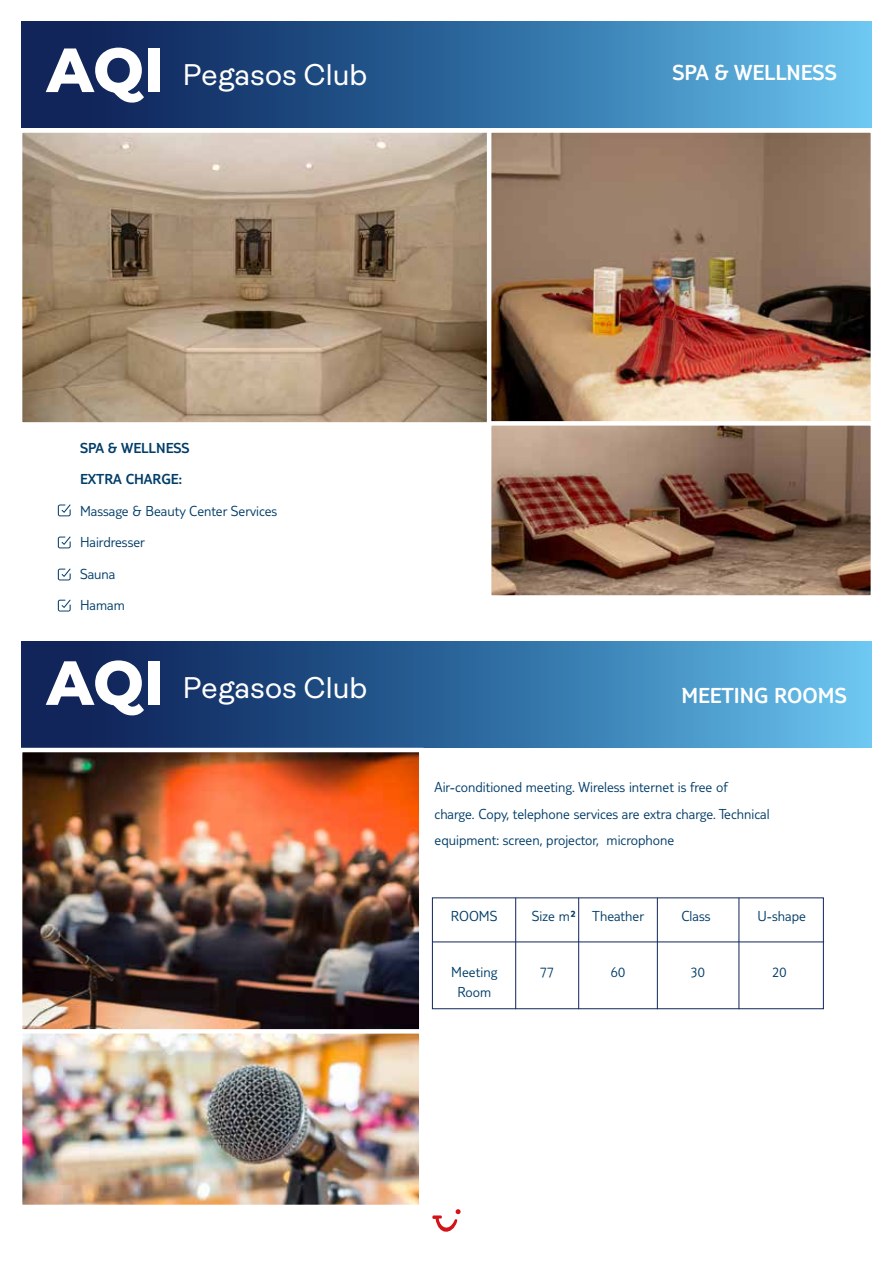
<style>
.page{position:relative;width:893px;height:1263px;background:#fff}
.page>*{position:absolute;margin:0;border:0;box-sizing:border-box;transform-origin:0 0}
.t1{font:30px "Ambit";color:#fff}
.t2{font:300 22.5px "TUI Type Pro";color:#fff}
.t3{font:300 15px/31.5px "TUI Type Pro";color:#003d69}
.t4{font:300 15px/31.5px "TUI Type Pro";color:#003d69}
.s1{font-style:inherit}
</style>
<div class="page">
<svg style="left:21px;top:21px;width:851px;height:107px;background:#336c9f"></svg>
<svg style="left:21px;top:641px;width:851px;height:107px;background:#336da0"></svg>
<svg style="left:432px;top:1209px;width:29px;height:23px"></svg>
<svg style="left:58px;top:504px;width:13px;height:12px"></svg>
<svg style="left:58px;top:536px;width:13px;height:12px"></svg>
<svg style="left:58px;top:568px;width:13px;height:12px"></svg>
<svg style="left:58px;top:600px;width:13px;height:11px"></svg>
<img style="left:23px;top:753px;width:395px;height:276px">
<div style="left:18px;top:748px;width:405px;height:286px;border:4px solid #fff"></div>
<img style="left:23px;top:1034px;width:395px;height:170px">
<div style="left:18px;top:1029px;width:405px;height:180px;border:4px solid #fff"></div>
<img style="left:23px;top:133px;width:464px;height:289px">
<div style="left:18px;top:128px;width:477px;height:299px;border:4px solid #fff"></div>
<img style="left:492px;top:133px;width:378px;height:288px">
<div style="left:487px;top:128px;width:388px;height:299px;border:4px solid #fff"></div>
<img style="left:492px;top:426px;width:378px;height:169px">
<div style="left:487px;top:421px;width:388px;height:179px;border:4px solid #fff"></div>
<svg style="left:46px;top:48px;width:98px;height:55px"></svg>
<div style="left:148px;top:48px;width:12px;height:44px;background:#fff"></div>
<svg style="left:46px;top:660px;width:98px;height:55px"></svg>
<div style="left:148px;top:661px;width:12px;height:44px;background:#fff"></div>
<div style="left:432px;top:897px;width:392px;height:112px;border:1px solid #11255b"></div>
<hr style="left:432px;top:941px;width:392px;height:1px;background:#11255b">
<hr style="left:515px;top:898px;width:1px;height:111px;background:#11255b">
<hr style="left:578px;top:898px;width:1px;height:111px;background:#11255b">
<hr style="left:657px;top:898px;width:1px;height:111px;background:#11255b">
<hr style="left:739px;top:898px;width:1px;height:111px;background:#11255b">
<h1 class="t1" style="left:183px;top:58px;width:186px">Pegasos Club</h1>
<h2 class="t2" style="left:672px;top:60px;width:166px">SPA &amp; WELLNESS</h2>
<p class="t4" style="left:80px;top:432px;width:111px">SPA &amp; WELLNESS<br>EXTRA CHARGE:</p>
<p class="t3" style="left:80px;top:495px;width:199px">Massage &amp; Beauty Center Services<br>Hairdresser<br>Sauna<br>Hamam</p>
<h1 class="t1" style="left:183px;top:671px;width:186px">Pegasos Club</h1>
<h2 class="t2" style="left:681px;top:683px;width:167px">MEETING ROOMS</h2>
<p class="t3" style="left:435px;top:774px;width:336px;line-height:26.4px">Air-conditioned meeting. Wireless internet is free of charge. Copy, telephone services are extra charge. Technical equipment: screen, projector, microphone</p>
<p class="t3" style="left:451px;top:900px;width:48px">ROOMS</p>
<p class="t3" style="left:532px;top:900px;width:114px">Size m<span class="s1">²</span> Theather</p>
<p class="t3" style="left:681px;top:900px;width:30px">Class</p>
<p class="t3" style="left:757px;top:900px;width:50px">U-shape</p>
<p class="t3" style="left:451px;top:961px;width:47px;line-height:20.4px;text-align:center">Meeting<br>Room</p>
<p class="t3" style="left:540px;top:956px;width:16px">77</p>
<p class="t3" style="left:611px;top:956px;width:16px">60</p>
<p class="t3" style="left:691px;top:956px;width:16px">30</p>
<p class="t3" style="left:772px;top:956px;width:16px">20</p>
</div>
